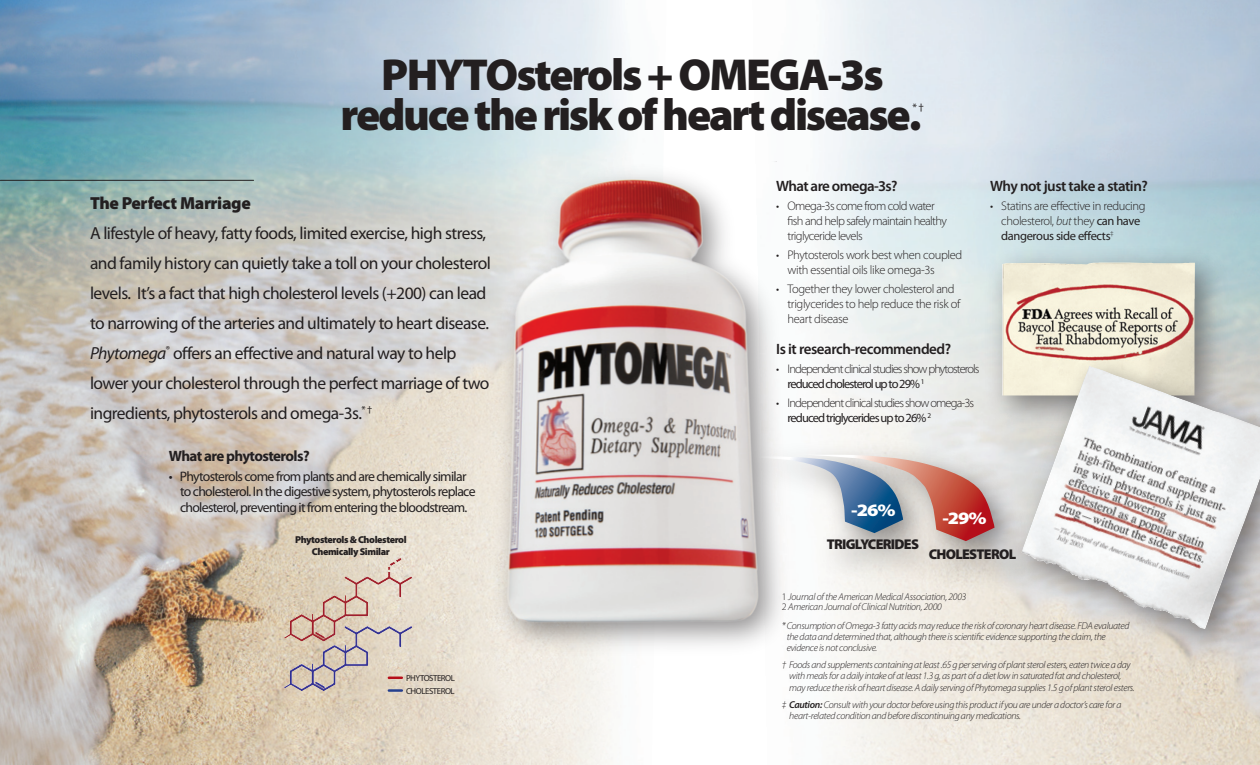
<style>
.page{position:relative;width:1260px;height:765px;background:#fff}
.page>*{position:absolute;margin:0;border:0;box-sizing:border-box;transform-origin:0 0}
.Questions{font:900 45px/40px "Myriad Pro";letter-spacing:-.05em;color:#231f20;text-align:center}
.Questions-2{font:17.5px/30px "Myriad Pro";letter-spacing:-.03em;color:#231f20}
.t1{font:900 17.5px "Myriad Pro";color:#fff;scale:1.13 1}
.Section_Headers{font:600 15px "Myriad Pro";letter-spacing:-.03em;color:#231f20}
.Section_Headers-2{font:700 15px "Myriad Pro";letter-spacing:-.04em;color:#231f20}
.t2{font:900 14.25px "Myriad Pro";letter-spacing:-.05em;color:#231f20}
.Bulleted_Copy{font:13.75px/15.6px "Myriad Pro";letter-spacing:-.05em;color:#231f20}
.Bulleted_Copy-2{font:300 12.5px/15px "Myriad Pro";letter-spacing:-.035em;color:#231f20}
.Bulleted_Copy-3{font:300 12.5px/15px "Myriad Pro";letter-spacing:-.075em;color:#231f20}
.Bulleted_Copy-4{font:300 12.5px/15px "Myriad Pro";letter-spacing:-.07em;color:#231f20}
.Questions-3{font:10.88px "Myriad Pro";color:#231f20}
.Section_Headers-3{font:italic 300 10px/11.2px "Myriad Pro";letter-spacing:-.03em;color:#231f20}
.Questions-4{font:italic 300 10px "Myriad Pro";letter-spacing:-.025em;color:#231f20}
.Section_Headers-4{font:900 10px "Myriad Pro";letter-spacing:-.04em;color:#231f20}
.Bulleted_Copy-5{font:8.75px "Myriad Pro";letter-spacing:-.05em;color:#231f20}
.s1{font-weight:900}
.s2{font-style:italic}
.s3{font-weight:400}
.s4{font-style:normal}
.s5{font-weight:600}
</style>
<div class="page">
<img style="left:816px;top:0;width:444px;height:765px">
<img style="left:0;top:0;width:626px;height:765px">
<hr style="left:0;top:180px;width:254px;height:1px;background:#231f20">
<img style="left:388px;top:578px;width:20px;height:4px">
<svg style="left:389px;top:689px;width:13px;height:3px"></svg>
<svg style="left:389px;top:677px;width:13px;height:2px"></svg>
<div style="left:735px;top:440px;width:313px;height:153px;background:#231f20;opacity:.5"></div>
<svg style="left:796px;top:455px;width:199px;height:86px;background:#b7a4a9"></svg>
<div style="left:981px;top:241px;width:253px;height:193px;background:#231f20;opacity:.5"></div>
<img style="left:1002px;top:263px;width:193px;height:132px">
<div style="left:1004px;top:348px;width:256px;height:316px;background:#231f20;opacity:.5"></div>
<img style="left:1021px;top:366px;width:239px;height:263px">
<div style="left:487px;top:159px;width:309px;height:502px;background:#231f20;opacity:.5"></div>
<img style="left:471px;top:161px;width:306px;height:481px">
<p class="Questions" style="left:341px;top:53px;width:583px">Phytosterols + omega-3s reduce the risk of heart disease.</p>
<p class="Questions-3" style="left:913px;top:101px;width:13px">* †</p>
<p class="Questions-2" style="left:90px;top:188px;width:402px"><span class="s1">The Perfect Marriage<br></span>A lifestyle of heavy, fatty foods, limited exercise, high stress, and family history can quietly take a toll on your cholesterol levels. It’s a fact that high cholesterol levels (+200) can lead to narrowing of the arteries and ultimately to heart disease.<br><span class="s2">Phytomega</span><sup>®</sup> offers an effective and natural way to help lower your cholesterol through the perfect marriage of two ingredients, phytosterols and omega-3s.<sup>*</sup> <sup>†</sup></p>
<p class="Section_Headers" style="left:776px;top:177px;width:123px">What are omega-3s?</p>
<p class="Bulleted_Copy-2" style="left:788px;top:198px;width:161px;text-indent:-11px">• Omega-3s come from cold water fish and help safely maintain healthy triglyceride levels</p>
<p class="Bulleted_Copy-2" style="left:788px;top:247px;width:176px;text-indent:-11px">• Phytosterols work best when coupled with essential oils like omega-3s</p>
<p class="Bulleted_Copy-2" style="left:788px;top:281px;width:174px;text-indent:-11px">• Together they lower cholesterol and triglycerides to help reduce the risk of heart disease</p>
<p class="Section_Headers" style="left:776px;top:340px;width:176px">Is it research-recommended?</p>
<p class="Bulleted_Copy-3" style="left:788px;top:361px;width:193px;text-indent:-11px">• Independentclinicalstudiesshowphytosterols <span class="s3">reduced cholesterol up to 29%</span> <sup>1</sup></p>
<p class="Bulleted_Copy-4" style="left:788px;top:395px;width:188px;text-indent:-11px">• Independentclinicalstudiesshowomega-3s <span class="s3">reduced triglycerides up to 26%</span> <sup>2</sup></p>
<p class="Section_Headers" style="left:990px;top:177px;width:159px">Why not just take a statin?</p>
<p class="Bulleted_Copy-2" style="left:1001px;top:198px;width:146px;text-indent:-11px">• Statins are effective in reducing cholesterol, <span class="s2">but</span> they <span class="s3">can have dangerous side effects</span><sup>‡</sup></p>
<p class="Section_Headers-2" style="left:169px;top:446px;width:142px">What are phytosterols?</p>
<p class="Bulleted_Copy" style="left:180px;top:468px;width:297px;text-indent:-11px">• Phytosterols come from plants and are chemically similar to cholesterol. In the digestive system, phytosterols replace cholesterol, preventing it from entering the bloodstream.</p>
<p class="Section_Headers-4" style="left:295px;top:533px;width:113px">Phytosterols &amp; Cholesterol</p>
<p class="Section_Headers-4" style="left:312px;top:544px;width:80px">Chemically Similar</p>
<p class="Bulleted_Copy-5" style="left:406px;top:673px;width:50px">PHYTOSTEROL</p>
<p class="Bulleted_Copy-5" style="left:406px;top:685px;width:50px">CHOLESTEROL</p>
<h2 class="t1" style="left:851px;top:498px;width:41px">-26%</h2>
<h3 class="t2" style="left:827px;top:535px;width:94px">TRIgLyCeRIDeS</h3>
<h2 class="t1" style="left:942px;top:506px;width:41px">-29%</h2>
<h3 class="t2" style="left:929px;top:545px;width:89px">ChoLeSTeRoL</h3>
<p class="Questions-4" style="left:782px;top:591px;width:186px"><span class="s4">1</span> Journal of the American Medical Association, 2003</p>
<p class="Questions-4" style="left:782px;top:601px;width:161px"><span class="s4">2</span> American Journal of Clinical Nutrition, 2000</p>
<p class="Section_Headers-3" style="left:787px;top:620px;width:344px;text-indent:-5px">* Consumption of Omega-3 fatty acids may reduce the risk of coronary heart disease. FDA evaluated the data and determined that, although there is scientific evidence supporting the claim, the evidence is not conclusive.</p>
<p class="Section_Headers-3" style="left:789px;top:659px;width:347px;text-indent:-8px">† Foods and supplements containing at least .65 g per serving of plant sterol esters, eaten twice a day with meals for a daily intake of at least 1.3 g, as part of a diet low in saturated fat and cholesterol, may reduce the risk of heart disease. A daily serving of Phytomega supplies 1.5 g of plant sterol esters.</p>
<p class="Section_Headers-3" style="left:789px;top:699px;width:334px;text-indent:-8px">‡ <span class="s5">Caution:</span> Consult with your doctor before using this product if you are under a doctor’s care for a heart-related condition and before discontinuing any medications.</p>
</div>
